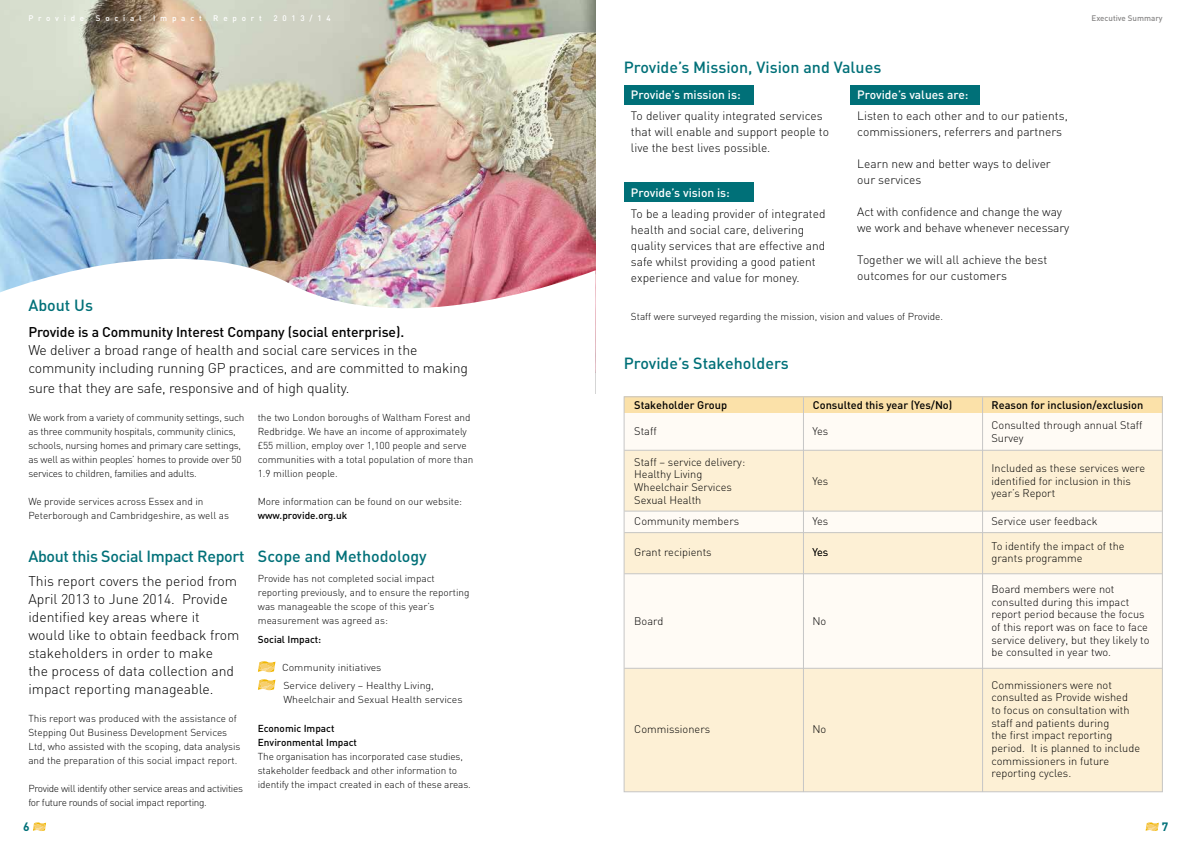
<style>
.page{position:relative;width:1191px;height:842px;background:#fff}
.page>*{position:absolute;margin:0;border:0;box-sizing:border-box;transform-origin:0 0}
.t1{font:500 16px "DIN";color:#007078}
.t2{font:500 16px "DIN";letter-spacing:-.02em;color:#007078}
.t3{font:300 14px/18px "DIN";letter-spacing:-.01em;color:#000}
.t4{font:500 14px "DIN";letter-spacing:-.01em;color:#000}
.t5{font:300 12px/16px "DIN";color:#000}
.t6{font:500 12px "DIN";color:#fff}
.t7{font:700 12px "DIN";color:#007078}
.t8{font:300 11px/12.6px "DIN";color:#000}
.t9{font:500 11px "DIN";color:#000}
.t10{font:300 10px/14px "DIN";color:#000}
.t11{font:300 10px/14px "DIN";letter-spacing:-.02em;color:#000}
.t12{font:300 10px/14px "DIN";letter-spacing:-.03em;color:#000}
.t13{font:300 10px/18px "DIN";color:#000;scale:1.05 1}
.t14{font:500 10px/14px "DIN";color:#000}
.t15{font:500 8px "DIN";letter-spacing:.6em;color:#fff}
.t16{font:500 8px "DIN";color:#878686}
</style>
<div class="page">
<svg style="left:1145px;top:822px;width:13px;height:9px"></svg>
<svg style="left:33px;top:822px;width:13px;height:9px"></svg>
<img style="left:0;top:0;width:595px;height:259px">
<div style="left:624px;top:182px;width:129px;height:20px;background:#007078"></div>
<div style="left:624px;top:85px;width:129px;height:20px;background:#007078"></div>
<img style="left:0;top:259px;width:595px;height:50px">
<div style="left:624px;top:413px;width:538px;height:39px;background:#fffbf5"></div>
<div style="left:624px;top:510px;width:538px;height:22px;background:#fffbf5"></div>
<div style="left:624px;top:574px;width:538px;height:94px;background:#fffbf5"></div>
<div style="left:624px;top:396px;width:538px;height:17px;background:#fbe1a9"></div>
<div style="left:624px;top:450px;width:538px;height:61px;background:#fdf0d5"></div>
<div style="left:624px;top:532px;width:538px;height:42px;background:#fdf0d5"></div>
<div style="left:624px;top:668px;width:538px;height:124px;background:#fdf0d5"></div>
<hr style="left:982px;top:397px;width:1px;height:395px;background:#c6c6c6">
<hr style="left:803px;top:397px;width:1px;height:395px;background:#c6c6c6">
<hr style="left:624px;top:450px;width:538px;height:1px;background:#c6c6c6">
<hr style="left:624px;top:511px;width:538px;height:1px;background:#c6c6c6">
<hr style="left:624px;top:532px;width:538px;height:1px;background:#c6c6c6">
<hr style="left:624px;top:573px;width:538px;height:1px;background:#c6c6c6">
<hr style="left:624px;top:668px;width:538px;height:1px;background:#c6c6c6">
<div style="left:850px;top:85px;width:129px;height:20px;background:#007078"></div>
<svg style="left:258px;top:661px;width:17px;height:11px"></svg>
<svg style="left:258px;top:679px;width:17px;height:11px"></svg>
<p class="t15" style="left:28px;top:13px;width:57px">Provide</p>
<p class="t15" style="left:96px;top:13px;width:47px">Social</p>
<p class="t15" style="left:153px;top:13px;width:50px">Impact</p>
<p class="t15" style="left:213px;top:13px;width:50px">Report</p>
<p class="t15" style="left:273px;top:13px;width:59px">2013/14</p>
<p class="t16" style="left:1091px;top:13px;width:72px">Executive Summary</p>
<h1 class="t1" style="left:28px;top:295px;width:66px">About Us</h1>
<h2 class="t4" style="left:28px;top:323px;width:377px">Provide is a Community Interest Company (social enterprise).</h2>
<h2 class="t3" style="left:28px;top:341px;width:441px">We deliver a broad range of health and social care services in the community including running GP practices, and are committed to making</h2>
<h2 class="t3" style="left:28px;top:379px;width:323px">sure that they are safe, responsive and of high quality.</h2>
<p class="t11" style="left:28px;top:410px;width:218px">We work from a variety of community settings, such as three community hospitals, community clinics, schools, nursing homes and primary care settings, as well as within peoples’ homes to provide over 50 services to children, families and adults.</p>
<p class="t10" style="left:28px;top:494px;width:202px">We provide services across Essex and in<br>Peterborough and Cambridgeshire, as well as</p>
<p class="t10" style="left:258px;top:410px;width:217px">the two London boroughs of Waltham Forest and Redbridge. We have an income of approximately £55 million, employ over 1,100 people and serve communities with a total population of more than 1.9 million people.</p>
<p class="t10" style="left:258px;top:494px;width:206px">More information can be found on our website:</p>
<p class="t14" style="left:258px;top:508px;width:91px">www.provide.org.uk</p>
<h1 class="t2" style="left:28px;top:546px;width:218px">About this Social Impact Report</h1>
<h2 class="t3" style="left:28px;top:572px;width:213px">This report covers the period from<br>April 2013 to June 2014. Provide identified key areas where it would like to obtain feedback from stakeholders in order to make<br>the process of data collection and impact reporting manageable.</h2>
<p class="t10" style="left:28px;top:711px;width:214px">This report was produced with the assistance of Stepping Out Business Development Services Ltd, who assisted with the scoping, data analysis and the preparation of this social impact report.</p>
<p class="t12" style="left:28px;top:781px;width:216px">Provide will identify other service areas and activities for future rounds of social impact reporting.</p>
<h1 class="t1" style="left:258px;top:546px;width:170px">Scope and Methodology</h1>
<p class="t10" style="left:258px;top:571px;width:213px">Provide has not completed social impact reporting previously, and to ensure the reporting was manageable the scope of this year’s measurement was agreed as:</p>
<p class="t14" style="left:258px;top:632px;width:65px">Social Impact:</p>
<p class="t13" style="left:282px;top:659px;width:146px">Community initiatives<br>Service delivery – Healthy Living,</p>
<p class="t13" style="left:283px;top:691px;width:172px">Wheelchair and Sexual Health services</p>
<p class="t14" style="left:258px;top:720px;width:101px">Economic Impact<br>Environmental Impact</p>
<p class="t10" style="left:258px;top:749px;width:214px">The organisation has incorporated case studies, stakeholder feedback and other information to identify the impact created in each of these areas.</p>
<h1 class="t1" style="left:624px;top:57px;width:259px">Provide’s Mission, Vision and Values</h1>
<p class="t6" style="left:631px;top:87px;width:111px">Provide’s mission is:</p>
<p class="t5" style="left:631px;top:108px;width:200px">To deliver quality integrated services that will enable and support people to live the best lives possible.</p>
<p class="t6" style="left:631px;top:185px;width:100px">Provide’s vision is:</p>
<p class="t5" style="left:631px;top:206px;width:196px">To be a leading provider of integrated health and social care, delivering quality services that are effective and safe whilst providing a good patient experience and value for money.</p>
<p class="t6" style="left:857px;top:87px;width:113px">Provide’s values are:</p>
<p class="t5" style="left:857px;top:108px;width:212px">Listen to each other and to our patients, commissioners, referrers and partners</p>
<p class="t5" style="left:857px;top:156px;width:195px">Learn new and better ways to deliver our services</p>
<p class="t5" style="left:857px;top:204px;width:213px">Act with confidence and change the way we work and behave whenever necessary</p>
<p class="t5" style="left:857px;top:252px;width:191px">Together we will all achieve the best outcomes for our customers</p>
<p class="t10" style="left:631px;top:310px;width:314px">Staff were surveyed regarding the mission, vision and values of Provide.</p>
<h1 class="t1" style="left:624px;top:353px;width:166px">Provide’s Stakeholders</h1>
<p class="t9" style="left:634px;top:398px;width:94px">Stakeholder Group</p>
<p class="t9" style="left:813px;top:398px;width:141px">Consulted this year (Yes/No)</p>
<p class="t9" style="left:991px;top:398px;width:153px">Reason for inclusion/exclusion</p>
<p class="t8" style="left:634px;top:425px;width:24px">Staff</p>
<p class="t8" style="left:812px;top:425px;width:17px">Yes</p>
<p class="t8" style="left:991px;top:419px;width:152px">Consulted through annual Staff<br>Survey</p>
<p class="t8" style="left:991px;top:461px;width:155px">Included as these services were identified for inclusion in this year’s Report</p>
<p class="t8" style="left:991px;top:515px;width:108px">Service user feedback</p>
<p class="t8" style="left:991px;top:539px;width:135px">To identify the impact of the grants programme</p>
<p class="t8" style="left:991px;top:583px;width:160px">Board members were not consulted during this impact report period because the focus of this report was on face to face service delivery, but they likely to be consulted in year two.</p>
<p class="t8" style="left:991px;top:678px;width:150px">Commissioners were not consulted as Provide wished to focus on consultation with staff and patients during<br>the first impact reporting period. It is planned to include commissioners in future reporting cycles.</p>
<p class="t8" style="left:634px;top:455px;width:112px">Staff – service delivery:<br>Healthy Living<br>Wheelchair Services<br>Sexual Health</p>
<p class="t8" style="left:812px;top:474px;width:17px">Yes</p>
<p class="t8" style="left:634px;top:515px;width:106px">Community members</p>
<p class="t8" style="left:634px;top:546px;width:79px">Grant recipients</p>
<p class="t8" style="left:812px;top:515px;width:17px">Yes</p>
<p class="t8" style="left:812px;top:546px;width:17px">Yes</p>
<p class="t8" style="left:812px;top:614px;width:15px">No</p>
<p class="t8" style="left:634px;top:614px;width:31px">Board</p>
<p class="t8" style="left:634px;top:723px;width:77px">Commissioners</p>
<p class="t8" style="left:812px;top:723px;width:15px">No</p>
<p class="t7" style="left:23px;top:819px;width:8px">6</p>
<p class="t7" style="left:1161px;top:819px;width:8px">7</p>
</div>
